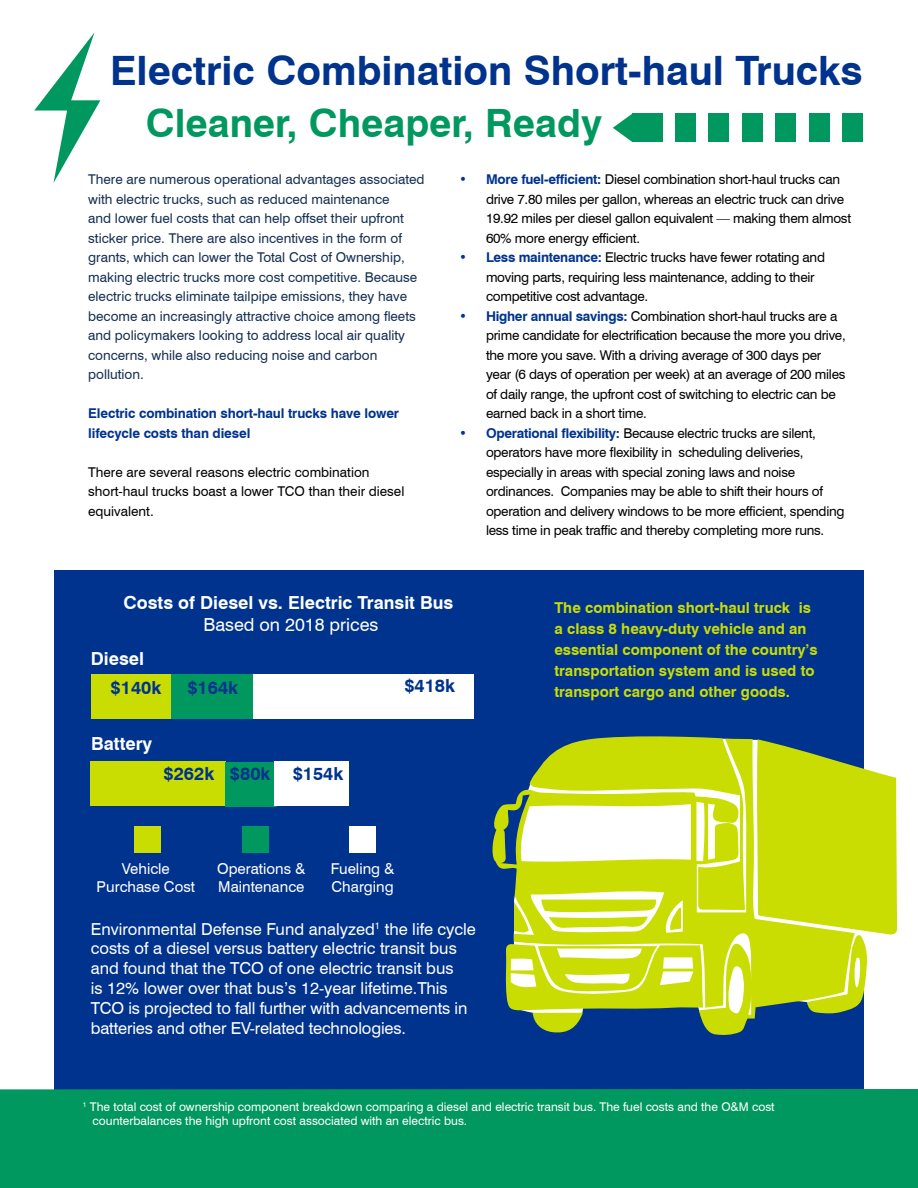
<style>
.page{position:relative;width:918px;height:1188px;background:#fff}
.page>*{position:absolute;margin:0;border:0;box-sizing:border-box;transform-origin:0 0}
.t1{font:700 40.5px "Swiss 721 BT";color:#00338d}
.t2{font:700 39px "Swiss 721 BT";color:#00985f}
.t3{font:700 18px "Swiss 721 BT";color:#fff}
.t4{font:700 18px "Swiss 721 BT";color:#00338d}
.t5{font:18px "Swiss 721 BT";color:#fff}
.t6{font:16.5px/19.8px "Swiss 721 BT";color:#fff}
.t7{font:700 15px/21px "Swiss 721 BT";color:#c9dd03}
.t8{font:15px/18px "Swiss 721 BT";color:#fff}
.t9{font:13.5px/19.5px "Swiss 721 BT";letter-spacing:-.02em;color:#000}
.t10{font:13.5px/19.5px "Swiss 721 BT";color:#152f52}
.t11{font:13.5px/19.5px "Swiss 721 BT";color:#000}
.t12{font:700 13.5px/19.5px "Swiss 721 BT";letter-spacing:-.01em;color:#00338d}
.t13{font:12px/14.4px "Swiss 721 BT";color:#fff}
.s1{font-weight:700;color:#00338d}
</style>
<div class="page">
<div style="left:54px;top:571px;width:810px;height:606px;background:#00338d"></div>
<div style="left:0;top:1089px;width:918px;height:99px;background:#00985f"></div>
<div style="left:242px;top:826px;width:27px;height:27px;background:#00985f"></div>
<div style="left:350px;top:826px;width:26px;height:27px;background:#fff"></div>
<svg style="left:34px;top:32px;width:66px;height:151px"></svg>
<div style="left:842px;top:114px;width:21px;height:28px;background:#00985f"></div>
<div style="left:809px;top:114px;width:21px;height:28px;background:#00985f"></div>
<div style="left:775px;top:114px;width:21px;height:28px;background:#00985f"></div>
<div style="left:742px;top:114px;width:21px;height:28px;background:#00985f"></div>
<div style="left:708px;top:114px;width:21px;height:28px;background:#00985f"></div>
<div style="left:675px;top:114px;width:21px;height:28px;background:#00985f"></div>
<svg style="left:613px;top:114px;width:19px;height:28px"></svg>
<div style="left:632px;top:114px;width:30px;height:28px;background:#00985f"></div>
<div style="left:91px;top:674px;width:81px;height:45px;background:#c9dd03"></div>
<div style="left:171px;top:674px;width:82px;height:45px;background:#00985f"></div>
<div style="left:253px;top:674px;width:220px;height:45px;background:#fff"></div>
<div style="left:91px;top:762px;width:135px;height:44px;background:#c9dd03"></div>
<div style="left:225px;top:762px;width:51px;height:44px;background:#00985f"></div>
<div style="left:274px;top:762px;width:75px;height:44px;background:#fff"></div>
<div style="left:134px;top:826px;width:27px;height:27px;background:#c9dd03"></div>
<svg style="left:492px;top:739px;width:264px;height:296px;fill:#c9dd03"></svg>
<svg style="left:727px;top:966px;width:17px;height:48px"></svg>
<svg style="left:505px;top:944px;width:198px;height:90px"></svg>
<svg style="left:756px;top:739px;width:141px;height:275px;background:#c4d72b"></svg>
<svg style="left:501px;top:736px;width:244px;height:198px;background:#c4d55c"></svg>
<h1 class="t1" style="left:110px;top:43px;width:754px">Electric Combination Short-haul Trucks</h1>
<h2 class="t2" style="left:146px;top:96px;width:458px">Cleaner, Cheaper, Ready</h2>
<p class="t10" style="left:88px;top:169px;width:338px">There are numerous operational advantages associated with electric trucks, such as reduced maintenance<br>and lower fuel costs that can help offset their upfront sticker price. There are also incentives in the form of grants, which can lower the Total Cost of Ownership, making electric trucks more cost competitive. Because electric trucks eliminate tailpipe emissions, they have become an increasingly attractive choice among fleets and policymakers looking to address local air quality concerns, while also reducing noise and carbon pollution.</p>
<p class="t12" style="left:88px;top:403px;width:312px">Electric combination short-haul trucks have lower lifecycle costs than diesel</p>
<p class="t11" style="left:88px;top:462px;width:318px">There are several reasons electric combination short-haul trucks boast a lower TCO than their diesel equivalent.</p>
<p class="t9" style="left:486px;top:169px;width:367px;text-indent:-27px"><span class="s1">• More fuel-efficient:</span> Diesel combination short-haul trucks can drive 7.80 miles per gallon, whereas an electric truck can drive 19.92 miles per diesel gallon equivalent — making them almost 60% more energy efficient.</p>
<p class="t9" style="left:486px;top:247px;width:341px;text-indent:-27px"><span class="s1">• Less maintenance:</span> Electric trucks have fewer rotating and moving parts, requiring less maintenance, adding to their competitive cost advantage.</p>
<p class="t9" style="left:486px;top:306px;width:361px;text-indent:-27px"><span class="s1">• Higher annual savings:</span> Combination short-haul trucks are a prime candidate for electrification because the more you drive, the more you save. With a driving average of 300 days per year (6 days of operation per week) at an average of 200 miles of daily range, the upfront cost of switching to electric can be earned back in a short time.</p>
<p class="t9" style="left:486px;top:423px;width:360px;text-indent:-27px"><span class="s1">• Operational flexibility:</span> Because electric trucks are silent, operators have more flexibility in scheduling deliveries, especially in areas with special zoning laws and noise ordinances. Companies may be able to shift their hours of operation and delivery windows to be more efficient, spending less time in peak traffic and thereby completing more runs.</p>
<h3 class="t3" style="left:123px;top:590px;width:331px">Costs of Diesel vs. Electric Transit Bus</h3>
<h3 class="t5" style="left:203px;top:612px;width:177px">Based on 2018 prices</h3>
<h3 class="t3" style="left:91px;top:646px;width:55px">Diesel</h3>
<h3 class="t4" style="left:111px;top:675px;width:52px">$140k</h3>
<h3 class="t4" style="left:187px;top:675px;width:52px">$164k</h3>
<h3 class="t4" style="left:404px;top:673px;width:52px">$418k</h3>
<h3 class="t3" style="left:91px;top:731px;width:63px">Battery</h3>
<h3 class="t4" style="left:164px;top:761px;width:52px">$262k</h3>
<h3 class="t4" style="left:230px;top:761px;width:42px">$80k</h3>
<h3 class="t4" style="left:293px;top:761px;width:52px">$154k</h3>
<p class="t8" style="left:97px;top:859px;width:100px;text-align:center">Vehicle<br>Purchase Cost</p>
<p class="t8" style="left:217px;top:859px;width:90px">Operations &amp;<br>Maintenance</p>
<p class="t8" style="left:331px;top:859px;width:65px">Fueling &amp;<br>Charging</p>
<p class="t6" style="left:91px;top:918px;width:387px">Environmental Defense Fund analyzed<sup>1</sup> the life cycle costs of a diesel versus battery electric transit bus and found that the TCO of one electric transit bus<br>is 12% lower over that bus’s 12-year lifetime.This TCO is projected to fall further with advancements in batteries and other EV-related technologies.</p>
<p class="t7" style="left:554px;top:597px;width:265px">The combination short-haul truck is a class 8 heavy-duty vehicle and an essential component of the country’s transportation system and is used to transport cargo and other goods.</p>
<p class="t13" style="left:93px;top:1099px;width:683px;text-indent:-10px"><sup>1</sup> The total cost of ownership component breakdown comparing a diesel and electric transit bus. The fuel costs and the O&amp;M cost counterbalances the high upfront cost associated with an electric bus.</p>
</div>
